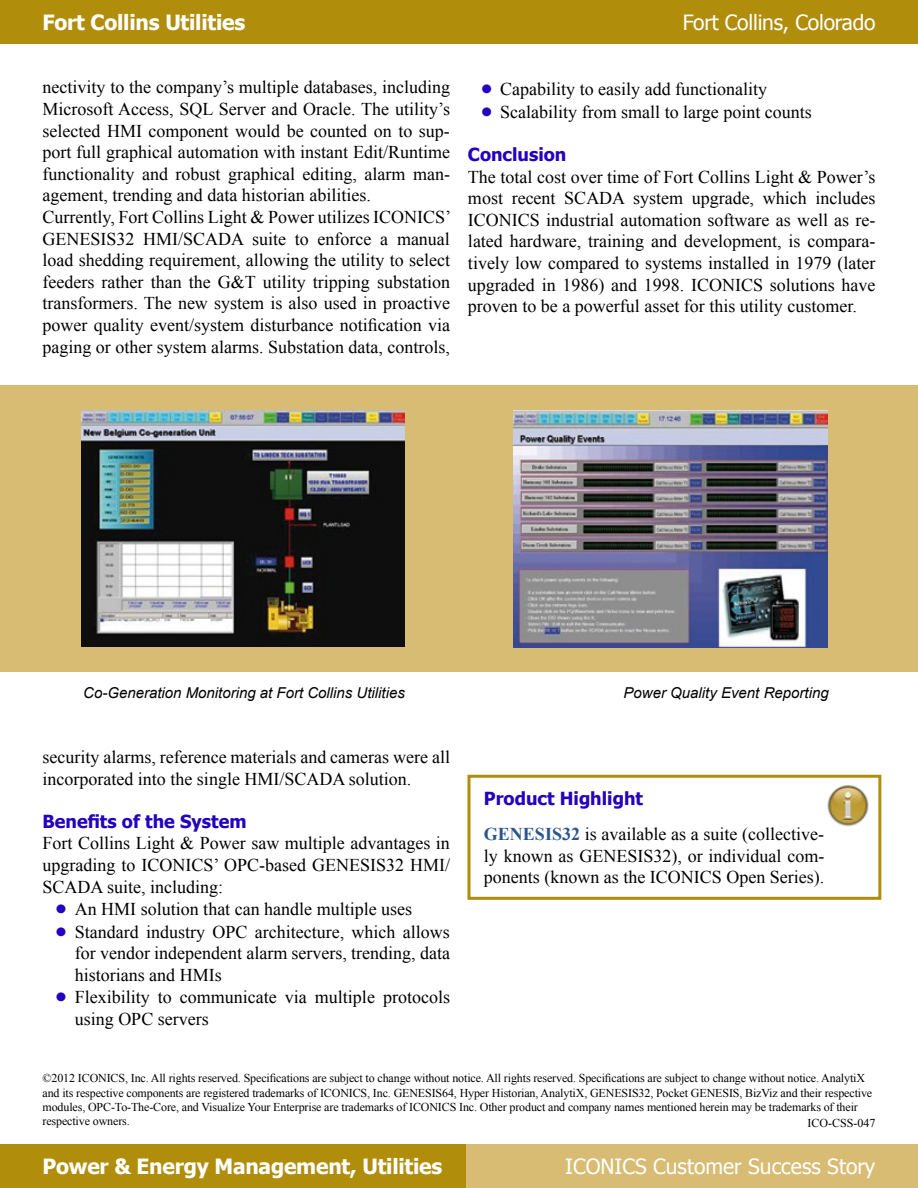
<style>
.page{position:relative;width:918px;height:1188px;background:#fff}
.page>*{position:absolute;margin:0;border:0;box-sizing:border-box;transform-origin:0 0}
.t1{font:700 21px "Tahoma";letter-spacing:-.01em;color:#fff}
.t2{font:21px "Tahoma";color:#fff}
.t3{font:18px/21.6px "Times New Roman";color:#000;text-align:justify}
.t4{font:700 18px "Tahoma";color:#2500bf}
.t5{font:italic 15px "Arial";color:#000}
.t6{font:12px/14.4px "Times New Roman";letter-spacing:-.01em;color:#000}
.s1{font-family:"Tahoma";font-weight:700;font-size:18.75px;color:#2500bf}
.s2{font-weight:700;color:#2b558f}
</style>
<div class="page">
<div style="left:446px;top:1144px;width:472px;height:44px;background:#d8bc73"></div>
<div style="left:0;top:1144px;width:466px;height:44px;background:#b18d0c"></div>
<div style="left:0;top:386px;width:918px;height:286px;background:#d8bc73"></div>
<div style="left:467px;top:775px;width:414px;height:125px;border:3px solid #b18d0c"></div>
<div style="left:0;top:0;width:918px;height:44px;background:#b18d0c"></div>
<img style="left:81px;top:411px;width:324px;height:236px">
<img style="left:513px;top:410px;width:314px;height:238px">
<img style="left:827px;top:785px;width:42px;height:42px">
<p class="t1" style="left:43px;top:7px;width:204px">Fort Collins Utilities</p>
<p class="t2" style="left:683px;top:8px;width:194px">Fort Collins, Colorado</p>
<p class="t3" style="left:43px;top:76px;width:410px;text-align:left">nectivity to the company’s multiple databases, including Microsoft Access, SQL Server and Oracle. The utility’s selected HMI component would be counted on to sup&shy;port full graphical automation with instant Edit/Runtime functionality and robust graphical editing, alarm man&shy;agement, trending and data historian abilities.<br>Currently, Fort Collins Light &amp; Power utilizes ICONICS’ GENESIS32 HMI/SCADA suite to enforce a manual load shedding requirement, allowing the utility to select feeders rather than the G&amp;T utility tripping substation transformers. The new system is also used in proactive power quality event/system disturbance notification via paging or other system alarms. Substation data, controls,</p>
<p class="t3" style="left:481px;top:78px;width:288px"><span class="s1">•</span> Capability to easily add functionality</p>
<p class="t3" style="left:481px;top:101px;width:333px"><span class="s1">•</span> Scalability from small to large point counts</p>
<p class="t4" style="left:468px;top:142px;width:100px">Conclusion</p>
<p class="t3" style="left:468px;top:166px;width:409px">The total cost over time of Fort Collins Light &amp; Power’s most recent SCADA system upgrade, which includes ICONICS industrial automation software as well as re&shy;lated hardware, training and development, is compara&shy;tively low compared to systems installed in 1979 (later upgraded in 1986) and 1998. ICONICS solutions have proven to be a powerful asset for this utility customer.</p>
<p class="t5" style="left:83px;top:683px;width:323px">Co-Generation Monitoring at Fort Collins Utilities</p>
<p class="t5" style="left:624px;top:683px;width:207px">Power Quality Event Reporting</p>
<p class="t3" style="left:43px;top:746px;width:409px">security alarms, reference materials and cameras were all incorporated into the single HMI/SCADA solution.</p>
<p class="t4" style="left:43px;top:809px;width:206px">Benefits of the System</p>
<p class="t3" style="left:43px;top:832px;width:409px">Fort Collins Light &amp; Power saw multiple advantages in upgrading to ICONICS’ OPC-based GENESIS32 HMI/ SCADA suite, including:</p>
<p class="t3" style="left:55px;top:898px;width:359px"><span class="s1">•</span> An HMI solution that can handle multiple uses</p>
<p class="t3" style="left:75px;top:921px;width:377px;text-indent:-20px"><span class="s1">•</span> Standard industry OPC architecture, which allows for vendor independent alarm servers, trending, data historians and HMIs</p>
<p class="t3" style="left:75px;top:986px;width:377px;text-indent:-20px"><span class="s1">•</span> Flexibility to communicate via multiple protocols using OPC servers</p>
<p class="t4" style="left:484px;top:786px;width:161px">Product Highlight</p>
<p class="t3" style="left:484px;top:823px;width:342px"><span class="s2">GENESIS32</span> is available as a suite (collective&shy;ly known as GENESIS32), or individual com&shy;ponents (known as the ICONICS Open Series).</p>
<p class="t6" style="left:43px;top:1071px;width:831px">©2012 ICONICS, Inc. All rights reserved. Specifications are subject to change without notice. All rights reserved. Specifications are subject to change without notice. AnalytiX and its respective components are registered trademarks of ICONICS, Inc. GENESIS64, Hyper Historian, AnalytiX, GENESIS32, Pocket GENESIS, BizViz and their respective modules, OPC-To-The-Core, and Visualize Your Enterprise are trademarks of ICONICS Inc. Other product and company names mentioned herein may be trademarks of their respective owners.</p>
<p class="t6" style="left:807px;top:1116px;width:70px">ICO-CSS-047</p>
<p class="t1" style="left:43px;top:1152px;width:401px">Power &amp; Energy Management, Utilities</p>
<p class="t2" style="left:565px;top:1153px;width:312px">ICONICS Customer Success Story</p>
</div>
